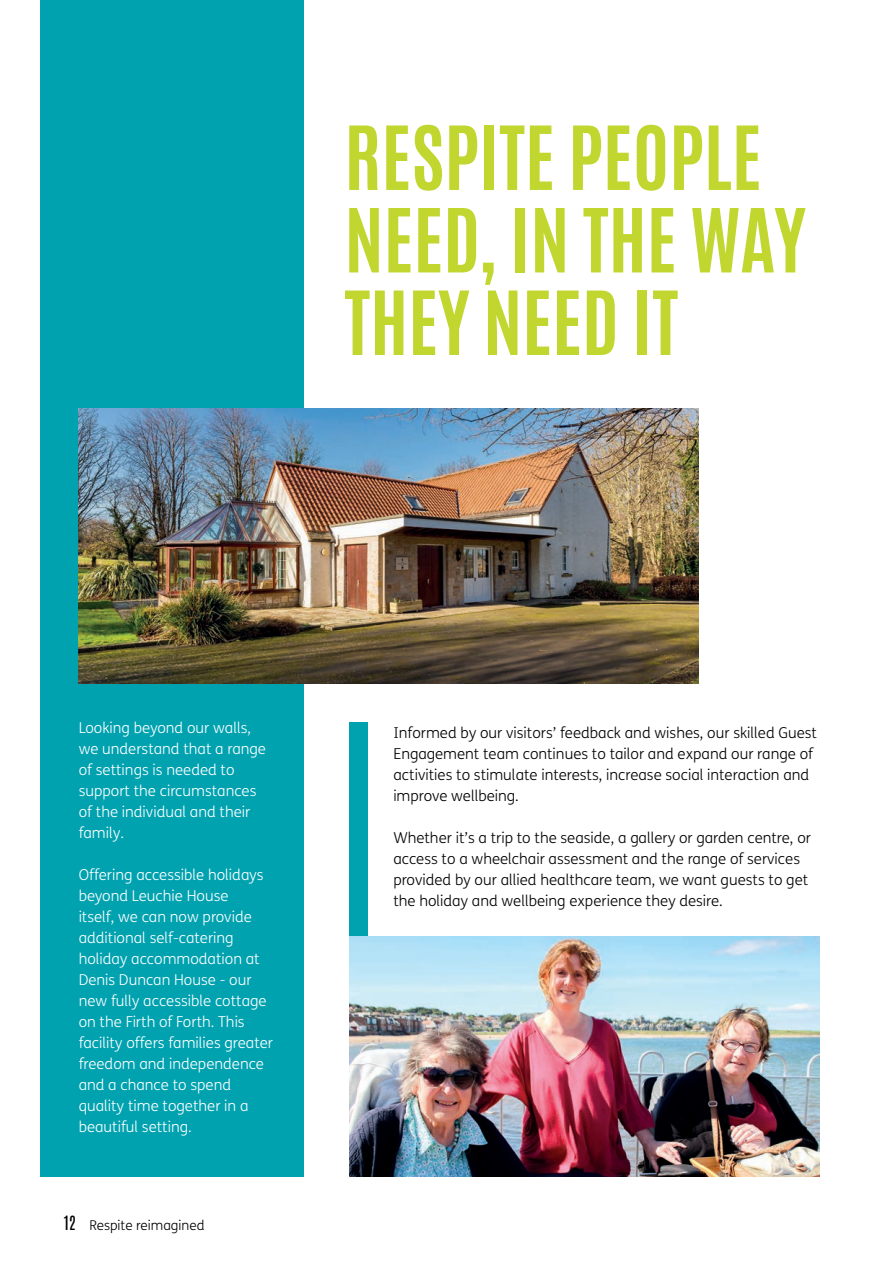
<style>
.page{position:relative;width:893px;height:1263px;background:#fff}
.page>*{position:absolute;margin:0;border:0;box-sizing:border-box;transform-origin:0 0}
.t1{font:700 75px/82.5px "Antonio";color:#c1d72f}
.t2{font:300 15px/21px "FS Me";color:#fff}
.t3{font:300 15px/21px "FS Me";color:#000001}
.t4{font:300 13.5px "FS Me";color:#000001}
.s1{font-family:"Antonio";font-weight:400;font-size:16.5px}
</style>
<div class="page">
<div style="left:40px;top:0;width:264px;height:1176px;background:#00a2b0"></div>
<div style="left:349px;top:722px;width:19px;height:420px;background:#00a2b0"></div>
<img style="left:79px;top:408px;width:620px;height:276px">
<img style="left:349px;top:936px;width:470px;height:240px">
<h1 class="t1" style="left:344px;top:118px;width:463px">RESPITE PEOPLE<br>NEED, IN THE WAY<br>THEY NEED IT</h1>
<p class="t2" style="left:79px;top:716px;width:189px">Looking beyond our walls, we understand that a range of settings is needed to support the circumstances of the individual and their family.</p>
<p class="t2" style="left:79px;top:863px;width:196px">Offering accessible holidays beyond Leuchie House<br>itself, we can now provide additional self-catering holiday accommodation at<br>Denis Duncan House - our new fully accessible cottage on the Firth of Forth. This facility offers families greater freedom and independence and a chance to spend quality time together in a beautiful setting.</p>
<p class="t4" style="left:64px;top:1216px;width:142px"><span class="s1">12</span> Respite reimagined</p>
<p class="t3" style="left:393px;top:722px;width:425px">Informed by our visitors’ feedback and wishes, our skilled Guest Engagement team continues to tailor and expand our range of activities to stimulate interests, increase social interaction and improve wellbeing.</p>
<p class="t3" style="left:393px;top:827px;width:419px">Whether it’s a trip to the seaside, a gallery or garden centre, or access to a wheelchair assessment and the range of services provided by our allied healthcare team, we want guests to get the holiday and wellbeing experience they desire.</p>
</div>
